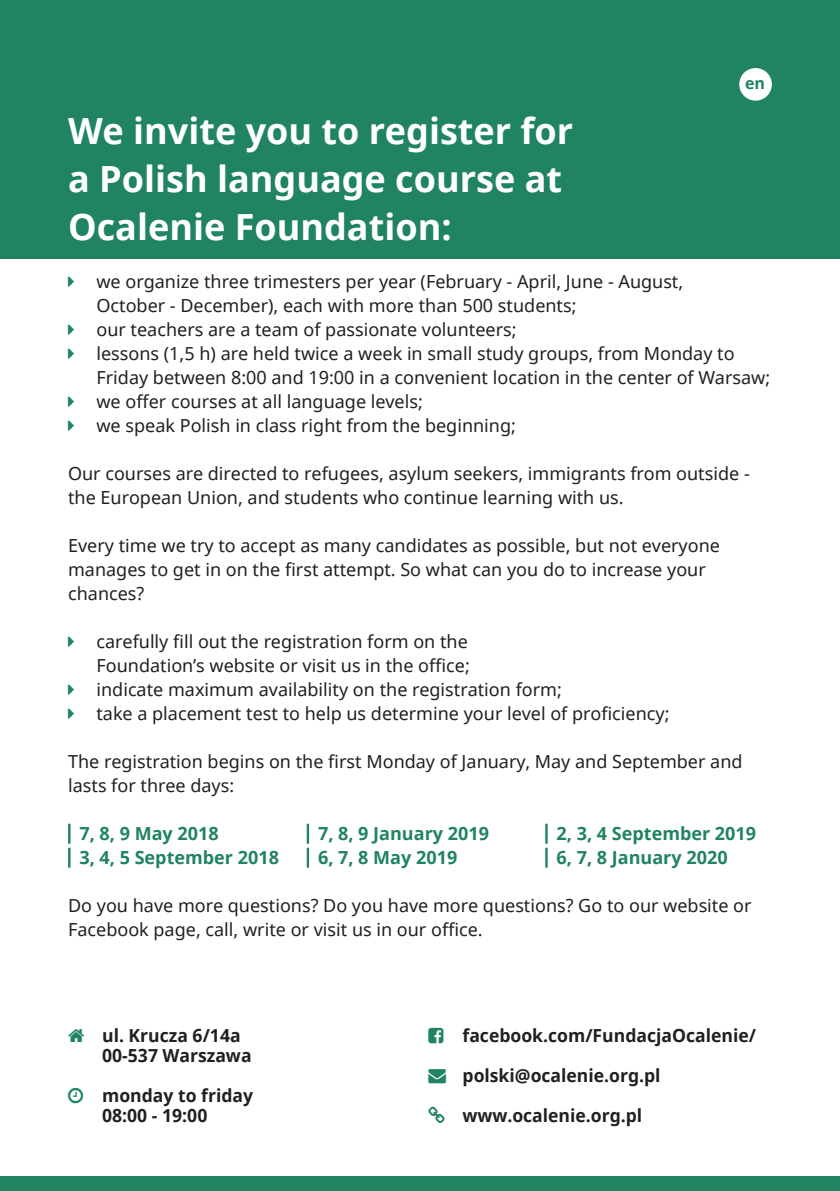
<style>
.page{position:relative;width:840px;height:1191px;background:#fff}
.page>*{position:absolute;margin:0;border:0;box-sizing:border-box;transform-origin:0 0}
.t1{font:700 36px/48px "Noto Sans";color:#fff}
.t2{font:18px/24px "Noto Sans";color:#231f20}
.t3{font:700 18px/20px "Noto Sans";color:#231f20}
.Paragraph_Style_10{font:700 18px "Noto Sans";color:#1f8364}
.lang{font:700 16px "Noto Sans";color:#1f8364}
</style>
<div class="page">
<div style="left:0;top:0;width:839px;height:259px;background:#1f8364"></div>
<div style="left:0;top:1176px;width:839px;height:15px;background:#1f8364"></div>
<hr style="left:68px;top:823px;width:2px;height:20px;background:#1f8364">
<hr style="left:68px;top:847px;width:2px;height:20px;background:#1f8364">
<hr style="left:306px;top:823px;width:3px;height:20px;background:#1f8364">
<hr style="left:306px;top:847px;width:3px;height:20px;background:#1f8364">
<hr style="left:545px;top:823px;width:2px;height:20px;background:#1f8364">
<hr style="left:545px;top:847px;width:2px;height:20px;background:#1f8364">
<div style="left:738px;top:68px;width:33px;height:33px;background:#fff;border-radius:50%"></div>
<p class="lang" style="left:744px;top:72px;width:21px">en</p>
<p class="t1" style="left:68px;top:106px;width:506px">We invite you to register for a Polish language course at<br>Ocalenie Foundation:</p>
<p class="t2" style="left:96px;top:269px;width:588px">we organize three trimesters per year (February - April, June - August,<br>October - December), each with more than 500 students;</p>
<p class="t2" style="left:96px;top:317px;width:421px">our teachers are a team of passionate volunteers;</p>
<p class="t2" style="left:96px;top:341px;width:675px">lessons (1,5 h) are held twice a week in small study groups, from Monday to<br>Friday between 8:00 and 19:00 in a convenient location in the center of Warsaw;</p>
<p class="t2" style="left:96px;top:389px;width:328px">we offer courses at all language levels;</p>
<p class="t2" style="left:96px;top:413px;width:421px">we speak Polish in class right from the beginning;</p>
<p class="t2" style="left:68px;top:461px;width:682px">Our courses are directed to refugees, asylum seekers, immigrants from outside - the European Union, and students who continue learning with us.</p>
<p class="t2" style="left:68px;top:533px;width:653px">Every time we try to accept as many candidates as possible, but not everyone manages to get in on the first attempt. So what can you do to increase your chances?</p>
<p class="t2" style="left:96px;top:629px;width:374px">carefully fill out the registration form on the<br>Foundation’s website or visit us in the office;</p>
<p class="t2" style="left:96px;top:677px;width:466px">indicate maximum availability on the registration form;</p>
<p class="t2" style="left:96px;top:701px;width:574px">take a placement test to help us determine your level of proficiency;</p>
<p class="t2" style="left:68px;top:749px;width:675px">The registration begins on the first Monday of January, May and September and lasts for three days:</p>
<p class="Paragraph_Style_10" style="left:79px;top:821px;width:141px">7, 8, 9 May 2018</p>
<p class="Paragraph_Style_10" style="left:79px;top:845px;width:201px">3, 4, 5 September 2018</p>
<p class="Paragraph_Style_10" style="left:556px;top:821px;width:201px">2, 3, 4 September 2019</p>
<p class="Paragraph_Style_10" style="left:556px;top:845px;width:172px">6, 7, 8 January 2020</p>
<p class="t2" style="left:68px;top:893px;width:684px">Do you have more questions? Do you have more questions? Go to our website or<br>Facebook page, call, write or visit us in our office.</p>
<p class="Paragraph_Style_10" style="left:318px;top:821px;width:172px">7, 8, 9 January 2019</p>
<p class="Paragraph_Style_10" style="left:318px;top:845px;width:141px">6, 7, 8 May 2019</p>
<p class="t3" style="left:102px;top:1025px;width:151px">ul. Krucza 6/14a<br>00-537 Warszawa</p>
<p class="t3" style="left:102px;top:1085px;width:152px">monday to friday<br>08:00 - 19:00</p>
<p class="t3" style="left:462px;top:1025px;width:295px">facebook.com/FundacjaOcalenie/</p>
<p class="t3" style="left:462px;top:1065px;width:199px">polski@ocalenie.org.pl</p>
<p class="t3" style="left:462px;top:1105px;width:181px">www.ocalenie.org.pl</p>
</div>
